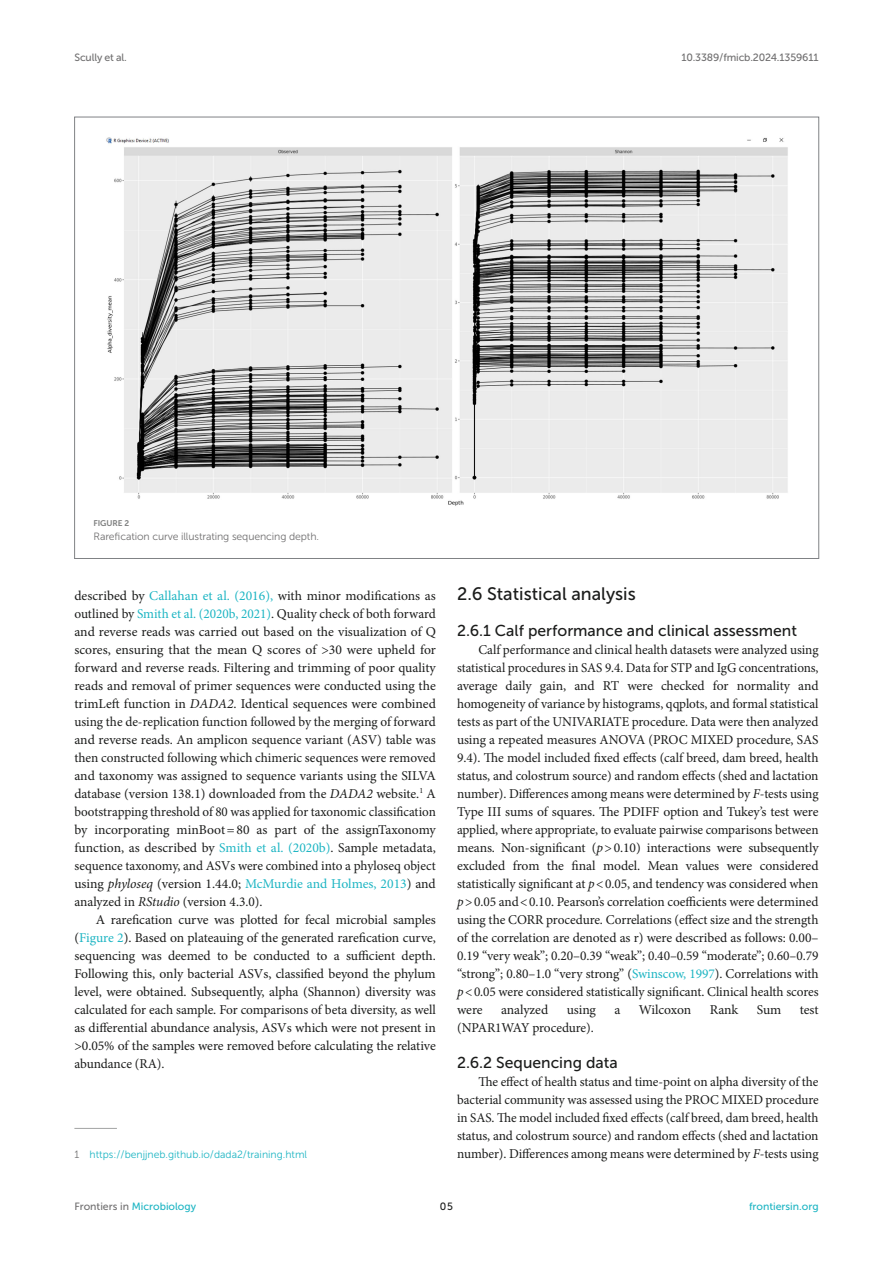
<style>
.page{position:relative;width:893px;height:1263px;background:#fff}
.page>*{position:absolute;margin:0;border:0;box-sizing:border-box;transform-origin:0 0}
.HEAD_2{font:18px "Museo Sans 500";color:#1b1c1b}
.HEAD_3_after_HEAD_2{font:15.75px "Museo Sans 500";color:#1b1c1b}
.HEAD_3{font:15.75px "Museo Sans 500";color:#1b1c1b}
.TEXT_FLUSH{font:13.5px/18px "Minion Pro";letter-spacing:-.005em;color:#1b1c1b;text-align:justify}
.TEXT{font:13.5px/18px "Minion Pro";letter-spacing:-.01em;color:#1b1c1b;text-align:justify}
.FOOTNOTE{font:10.5px "Museo Sans 300";color:#1db5c3}
.FIG_LEG{font:10.5px "Museo Sans 300";letter-spacing:-.01em;color:#706f70}
.t1{font:10.5px "Museo Sans 500";color:#1db5c3}
.t2{font:10.5px "Museo Sans 500";letter-spacing:-.015em;color:#706f70}
.t3{font:10.5px "Museo Sans 500";color:#1b1c1b}
.FIG_HD{font:8.25px "Museo Sans 700";letter-spacing:-.01em;color:#7e7f7f}
.s1{color:#1db5c3}
.s2{font-style:italic}
.s3{color:#706f70}
</style>
<div class="page">
<hr style="left:74px;top:1128px;width:43px;height:1px;background:#a2a3a3">
<img style="left:106px;top:137px;width:682px;height:369px">
<p class="t2" style="left:74px;top:51px;width:54px">Scully et al.</p>
<p class="t2" style="left:681px;top:51px;width:139px">10.3389/fmicb.2024.1359611</p>
<p class="FIG_HD" style="left:94px;top:519px;width:37px">FIGURE 2</p>
<p class="FIG_LEG" style="left:94px;top:530px;width:227px">Rarefication curve illustrating sequencing depth.</p>
<p class="TEXT_FLUSH" style="left:74px;top:587px;width:363px">described by <span class="s1">Callahan et al. (2016),</span> with minor modifications as outlined by <span class="s1">Smith et al. (2020b, 2021)</span>. Quality check of both forward and reverse reads was carried out based on the visualization of Q scores, ensuring that the mean Q scores of &gt;30 were upheld for forward and reverse reads. Filtering and trimming of poor quality reads and removal of primer sequences were conducted using the trimLeft function in <span class="s2">DADA2</span>. Identical sequences were combined using the de-replication function followed by the merging of forward and reverse reads. An amplicon sequence variant (ASV) table was then constructed following which chimeric sequences were removed and taxonomy was assigned to sequence variants using the SILVA database (version 138.1) downloaded from the <span class="s2">DADA2</span> website.<sup>1</sup> A bootstrapping threshold of 80 was applied for taxonomic classification by incorporating minBoot=80 as part of the assignTaxonomy function, as described by <span class="s1">Smith et al. (2020b)</span>. Sample metadata, sequence taxonomy, and ASVs were combined into a phyloseq object using <span class="s2">phyloseq</span> (version 1.44.0; <span class="s1">McMurdie and Holmes, 2013</span>) and analyzed in <span class="s2">RStudio</span> (version 4.3.0).</p>
<p class="TEXT" style="left:74px;top:911px;width:363px;text-indent:21px">A rarefication curve was plotted for fecal microbial samples (<span class="s1">Figure 2</span>). Based on plateauing of the generated rarefication curve, sequencing was deemed to be conducted to a sufficient depth.<br>Following this, only bacterial ASVs, classified beyond the phylum level, were obtained. Subsequently, alpha (Shannon) diversity was calculated for each sample. For comparisons of beta diversity, as well as differential abundance analysis, ASVs which were not present in &gt;0.05% of the samples were removed before calculating the relative abundance (RA).</p>
<p class="FOOTNOTE" style="left:74px;top:1149px;width:234px"><span class="s3">1</span> https://benjjneb.github.io/dada2/training.html</p>
<p class="HEAD_2" style="left:457px;top:584px;width:180px">2.6 Statistical analysis</p>
<p class="HEAD_3_after_HEAD_2" style="left:457px;top:622px;width:341px">2.6.1 Calf performance and clinical assessment</p>
<p class="TEXT_FLUSH" style="left:457px;top:641px;width:363px;text-indent:21px">Calf performance and clinical health datasets were analyzed using statistical procedures in SAS 9.4. Data for STP and IgG concentrations, average daily gain, and RT were checked for normality and homogeneity of variance by histograms, qqplots, and formal statistical tests as part of the UNIVARIATE procedure. Data were then analyzed using a repeated measures ANOVA (PROC MIXED procedure, SAS 9.4). The model included fixed effects (calf breed, dam breed, health status, and colostrum source) and random effects (shed and lactation number). Differences among means were determined by <span class="s2">F</span>-tests using Type III sums of squares. The PDIFF option and Tukey’s test were applied, where appropriate, to evaluate pairwise comparisons between means. Non-significant (<span class="s2">p</span>&gt;0.10) interactions were subsequently excluded from the final model. Mean values were considered statistically significant at <span class="s2">p</span>&lt;0.05, and tendency was considered when <span class="s2">p</span>&gt;0.05 and&lt;0.10. Pearson’s correlation coefficients were determined using the CORR procedure. Correlations (effect size and the strength of the correlation are denoted as r) were described as follows: 0.00– 0.19 “very weak”; 0.20–0.39 “weak”; 0.40–0.59 “moderate”; 0.60–0.79 “strong”; 0.80–1.0 “very strong” (<span class="s1">Swinscow, 1997</span>). Correlations with <span class="s2">p</span>&lt;0.05 were considered statistically significant. Clinical health scores were</p>
<p class="TEXT_FLUSH" style="left:501px;top:1001px;width:49px">analyzed</p>
<p class="TEXT_FLUSH" style="left:567px;top:1001px;width:31px">using</p>
<p class="TEXT_FLUSH" style="left:614px;top:1001px;width:7px">a</p>
<p class="TEXT_FLUSH" style="left:639px;top:1001px;width:54px">Wilcoxon</p>
<p class="TEXT_FLUSH" style="left:710px;top:1001px;width:30px">Rank</p>
<p class="TEXT_FLUSH" style="left:757px;top:1001px;width:26px">Sum</p>
<p class="TEXT_FLUSH" style="left:800px;top:1001px;width:20px">test</p>
<p class="TEXT_FLUSH" style="left:457px;top:1019px;width:138px">(NPAR1WAY procedure).</p>
<p class="HEAD_3" style="left:457px;top:1054px;width:162px">2.6.2 Sequencing data</p>
<p class="TEXT_FLUSH" style="left:457px;top:1073px;width:363px;text-indent:21px">The effect of health status and time-point on alpha diversity of the bacterial community was assessed using the PROC MIXED procedure in SAS. The model included fixed effects (calf breed, dam breed, health status, and colostrum source) and random effects (shed and lactation number). Differences among means were determined by <span class="s2">F</span>-tests using</p>
<p class="t1" style="left:74px;top:1200px;width:123px"><span class="s3">Frontiers in</span> Microbiology</p>
<p class="t3" style="left:440px;top:1200px;width:14px">05</p>
<p class="t1" style="left:749px;top:1200px;width:71px">frontiersin.org</p>
</div>
